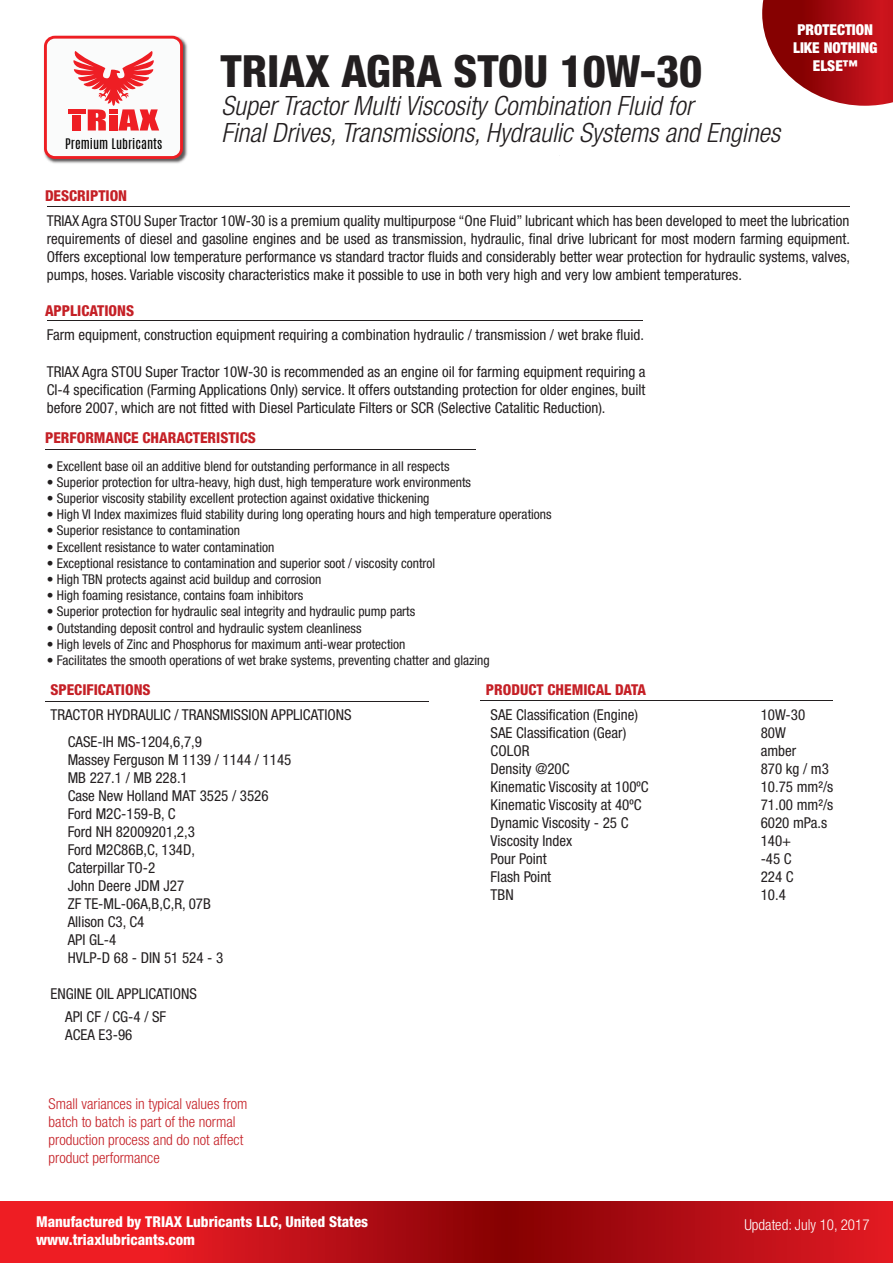
<style>
.page{position:relative;width:893px;height:1263px;background:#fff}
.page>*{position:absolute;margin:0;border:0;box-sizing:border-box;transform-origin:0 0}
.t1{font:800 condensed 44.4px "Helvetica Neue LT Pro";color:#231f20}
.t2{font:italic 300 condensed 26.7px/26.7px "Helvetica Neue LT Pro";color:#231f20}
.t3{font:condensed 15px/18px "Helvetica Neue LT Pro";color:#231f20;text-align:justify}
.t4{font:300 condensed 15px/18px "Helvetica Neue LT Pro";color:#c52026}
.t5{font:800 condensed 15px "Helvetica Neue LT Pro";color:#c52026}
.t6{font:800 condensed 15px/18px "Helvetica Neue LT Pro";color:#fff}
.t7{font:900 condensed 15px/18px "Helvetica Neue LT Pro";color:#fff;text-align:center}
.t8{font:300 condensed 15px "Helvetica Neue LT Pro";color:#fff}
.t9{font:condensed 13.5px "Helvetica Neue LT Pro";color:#231f20}
.t10{font:12.15px "Antonio";color:#050504;scale:1.07 1}
</style>
<div class="page">
<svg style="left:762px;top:0;width:131px;height:106px;background:#b32f33"></svg>
<img style="left:44px;top:35px;width:144px;height:129px">
<div style="left:45px;top:37px;width:137px;height:120px;background:#fafbfb;border-radius:9px"></div>
<div style="left:44px;top:36px;width:139px;height:123px;border:3px solid #ee1e23;border-radius:9px"></div>
<svg style="left:73px;top:51px;width:86px;height:80px"></svg>
<div style="left:109px;top:109px;width:8px;height:5px;background:#ee1e24"></div>
<div style="left:73px;top:115px;width:8px;height:16px;background:#ee1e24"></div>
<div style="left:68px;top:109px;width:18px;height:5px;background:#ee1e24"></div>
<svg style="left:0;top:1201px;width:893px;height:62px;background:#bf1016"></svg>
<hr style="left:47px;top:206px;width:802px;height:1px;background:#231f20">
<hr style="left:47px;top:320px;width:595px;height:1px;background:#231f20">
<hr style="left:45px;top:449px;width:430px;height:1px;background:#231f20">
<hr style="left:45px;top:701px;width:383px;height:1px;background:#231f20">
<hr style="left:480px;top:700px;width:353px;height:1px;background:#231f20">
<p class="t10" style="left:65px;top:135px;width:92px">Premium Lubricants</p>
<p class="t5" style="left:45px;top:187px;width:84px">DESCRIPTION</p>
<h1 class="t1" style="left:220px;top:43px;width:483px">TRIAX AGRA STOU 10W-30</h1>
<h2 class="t2" style="left:221px;top:93px;width:560px">Super Tractor Multi Viscosity Combination Fluid for<br>Final Drives, Transmissions, Hydraulic Systems and Engines</h2>
<p class="t7" style="left:793px;top:21px;width:86px">PROTECTION<br>LIKE NOTHING<br>ELSE™</p>
<p class="t3" style="left:47px;top:211px;width:805px">TRIAX Agra STOU Super Tractor 10W-30 is a premium quality multipurpose “One Fluid” lubricant which has been developed to meet the lubrication requirements of diesel and gasoline engines and be used as transmission, hydraulic, final drive lubricant for most modern farming equipment.<br>Offers exceptional low temperature performance vs standard tractor fluids and considerably better wear protection for hydraulic systems, valves, pumps, hoses. Variable viscosity characteristics make it possible to use in both very high and very low ambient temperatures.</p>
<p class="t5" style="left:45px;top:301px;width:91px">APPLICATIONS</p>
<p class="t3" style="left:47px;top:326px;width:599px">Farm equipment, construction equipment requiring a combination hydraulic / transmission / wet brake fluid.</p>
<p class="t3" style="left:47px;top:362px;width:600px">TRIAX Agra STOU Super Tractor 10W-30 is recommended as an engine oil for farming equipment requiring a CI-4 specification (Farming Applications Only) service. It offers outstanding protection for older engines, built before 2007, which are not fitted with Diesel Particulate Filters or SCR (Selective Catalitic Reduction).</p>
<p class="t5" style="left:45px;top:429px;width:212px">PERFORMANCE CHARACTERISTICS</p>
<p class="t9" style="left:47px;top:458px;width:404px">• Excellent base oil an additive blend for outstanding performance in all respects</p>
<p class="t9" style="left:47px;top:474px;width:426px">• Superior protection for ultra-heavy, high dust, high temperature work environments</p>
<p class="t9" style="left:47px;top:490px;width:384px">• Superior viscosity stability excellent protection against oxidative thickening</p>
<p class="t9" style="left:47px;top:506px;width:506px">• High VI Index maximizes fluid stability during long operating hours and high temperature operations</p>
<p class="t9" style="left:47px;top:523px;width:195px">• Superior resistance to contamination</p>
<p class="t9" style="left:47px;top:539px;width:229px">• Excellent resistance to water contamination</p>
<p class="t9" style="left:47px;top:555px;width:390px">• Exceptional resistance to contamination and superior soot / viscosity control</p>
<p class="t9" style="left:47px;top:571px;width:276px">• High TBN protects against acid buildup and corrosion</p>
<p class="t9" style="left:47px;top:587px;width:258px">• High foaming resistance, contains foam inhibitors</p>
<p class="t9" style="left:47px;top:604px;width:370px">• Superior protection for hydraulic seal integrity and hydraulic pump parts</p>
<p class="t9" style="left:47px;top:620px;width:316px">• Outstanding deposit control and hydraulic system cleanliness</p>
<p class="t9" style="left:47px;top:636px;width:360px">• High levels of Zinc and Phosphorus for maximum anti-wear protection</p>
<p class="t9" style="left:47px;top:652px;width:444px">• Facilitates the smooth operations of wet brake systems, preventing chatter and glazing</p>
<p class="t5" style="left:50px;top:681px;width:102px">SPECIFICATIONS</p>
<p class="t3" style="left:50px;top:705px;width:303px">TRACTOR HYDRAULIC / TRANSMISSION APPLICATIONS</p>
<p class="t3" style="left:68px;top:733px;width:225px;text-align:left">CASE-IH MS-1204,6,7,9<br>Massey Ferguson M 1139 / 1144 / 1145<br>MB 227.1 / MB 228.1<br>Case New Holland MAT 3525 / 3526<br>Ford M2C-159-B, C<br>Ford NH 82009201,2,3<br>Ford M2C86B,C, 134D,<br>Caterpillar TO-2<br>John Deere JDM J27<br>ZF TE-ML-06A,B,C,R, 07B<br>Allison C3, C4<br>API GL-4<br>HVLP-D 68 - DIN 51 524 - 3</p>
<p class="t3" style="left:50px;top:984px;width:148px">ENGINE OIL APPLICATIONS</p>
<p class="t3" style="left:65px;top:1007px;width:103px">API CF / CG-4 / SF<br>ACEA E3-96</p>
<p class="t4" style="left:49px;top:1094px;width:200px">Small variances in typical values from batch to batch is part of the normal production process and do not affect product performance</p>
<p class="t5" style="left:486px;top:681px;width:162px">PRODUCT CHEMICAL DATA</p>
<p class="t3" style="left:491px;top:705px;width:149px">SAE Classification (Engine)</p>
<p class="t3" style="left:761px;top:705px;width:46px">10W-30</p>
<p class="t3" style="left:491px;top:723px;width:137px">SAE Classification (Gear)</p>
<p class="t3" style="left:761px;top:723px;width:27px">80W</p>
<p class="t3" style="left:491px;top:741px;width:40px">COLOR</p>
<p class="t3" style="left:761px;top:741px;width:37px">amber</p>
<p class="t3" style="left:491px;top:759px;width:80px">Density @20C</p>
<p class="t3" style="left:761px;top:759px;width:70px">870 kg / m3</p>
<p class="t3" style="left:491px;top:777px;width:160px">Kinematic Viscosity at 100ºC</p>
<p class="t3" style="left:761px;top:777px;width:74px">10.75 mm²/s</p>
<p class="t3" style="left:491px;top:795px;width:152px">Kinematic Viscosity at 40ºC</p>
<p class="t3" style="left:761px;top:795px;width:74px">71.00 mm²/s</p>
<p class="t3" style="left:491px;top:813px;width:139px">Dynamic Viscosity - 25 C</p>
<p class="t3" style="left:761px;top:813px;width:68px">6020 mPa.s</p>
<p class="t3" style="left:491px;top:831px;width:83px">Viscosity Index</p>
<p class="t3" style="left:761px;top:831px;width:32px">140+</p>
<p class="t3" style="left:491px;top:849px;width:58px">Pour Point</p>
<p class="t3" style="left:761px;top:849px;width:33px">-45 C</p>
<p class="t3" style="left:491px;top:867px;width:62px">Flash Point</p>
<p class="t3" style="left:761px;top:867px;width:34px">224 C</p>
<p class="t3" style="left:491px;top:885px;width:25px">TBN</p>
<p class="t3" style="left:761px;top:885px;width:27px">10.4</p>
<p class="t6" style="left:36px;top:1212px;width:334px">Manufactured by TRIAX Lubricants LLC, United States www.triaxlubricants.com</p>
<p class="t8" style="left:744px;top:1216px;width:127px">Updated: July 10, 2017</p>
</div>
